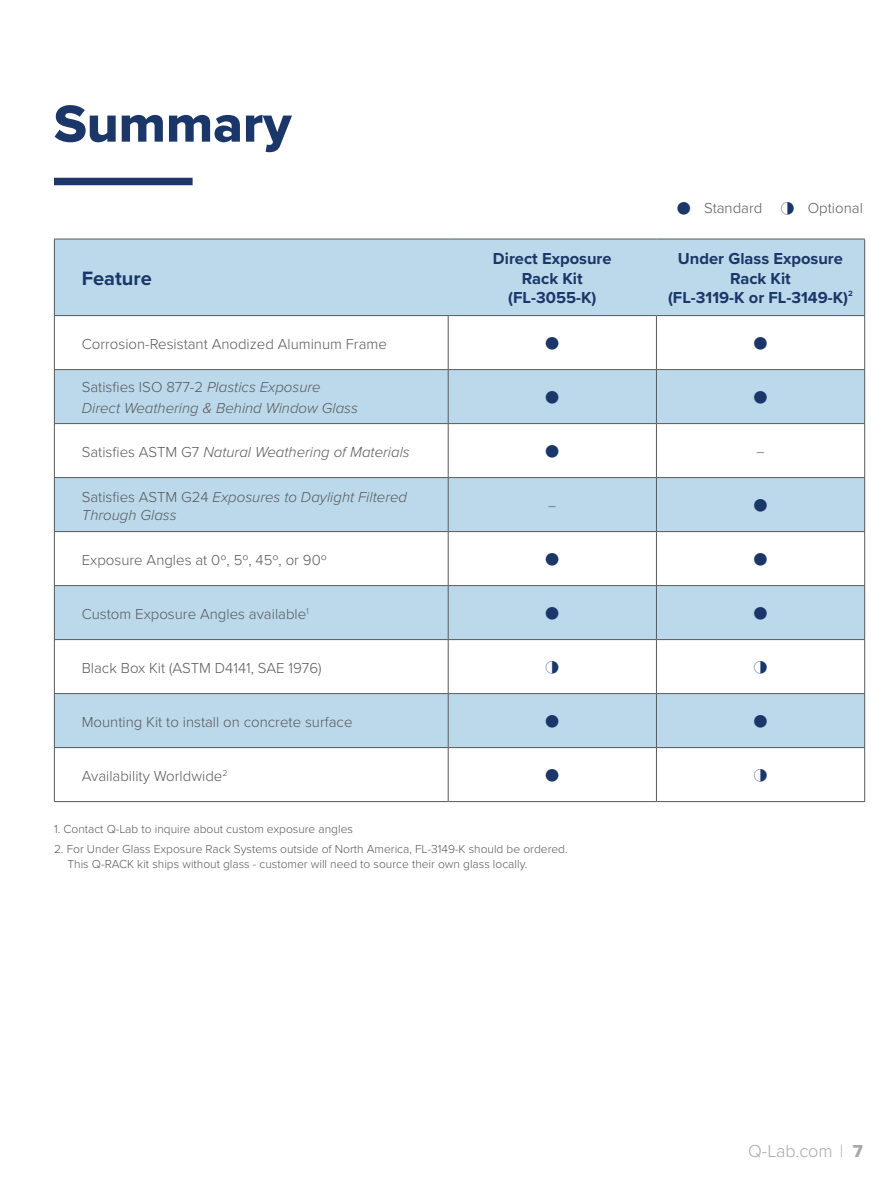
<style>
.page{position:relative;width:891px;height:1188px;background:#fff}
.page>*{position:absolute;margin:0;border:0;box-sizing:border-box;transform-origin:0 0}
.t1{font:54px "Proxima Nova Extrabld";color:#1b3668}
.t2{font:700 20.1px "Proxima Nova";color:#1b3668}
.t3{font:300 18px "Proxima Nova";color:#a7a9ac}
.t4{font:700 16.5px/19.5px "Proxima Nova";color:#1b3668;text-align:center}
.t5{font:300 15px "Proxima Nova";color:#58595b}
.t6{font:italic 300 15px/20.2px "Proxima Nova";color:#58595b}
.t7{font:13.5px "Harvey Balls";color:#1b3668}
.t8{font:300 13.5px "Proxima Nova";color:#58595b}
.t9{font:300 12px/14.4px "Proxima Nova";color:#58595b}
.t10{font:700 7.8px "Proxima Nova";color:#1b3668}
.s1{font-family:"Harvey Balls";font-weight:400;font-size:13.5px;color:#1b3668}
.s2{font-style:normal}
.s3{font-family:"Proxima Nova Extrabld";font-weight:400}
</style>
<div class="page">
<div style="left:54px;top:178px;width:139px;height:7px;background:#1b3668"></div>
<svg style="left:55px;top:240px;width:809px;height:507px;fill:#bbd9ea"></svg>
<hr style="left:54px;top:239px;width:394px;height:1px;background:#58595b">
<hr style="left:54px;top:239px;width:1px;height:76px;background:#58595b">
<hr style="left:448px;top:239px;width:208px;height:1px;background:#58595b">
<hr style="left:656px;top:239px;width:209px;height:1px;background:#58595b">
<hr style="left:54px;top:315px;width:394px;height:1px;background:#58595b">
<hr style="left:54px;top:316px;width:1px;height:53px;background:#58595b">
<hr style="left:448px;top:315px;width:208px;height:1px;background:#58595b">
<hr style="left:448px;top:316px;width:1px;height:53px;background:#58595b">
<hr style="left:656px;top:315px;width:209px;height:1px;background:#58595b">
<hr style="left:656px;top:316px;width:1px;height:53px;background:#58595b">
<hr style="left:864px;top:316px;width:1px;height:53px;background:#58595b">
<hr style="left:54px;top:369px;width:394px;height:1px;background:#58595b">
<hr style="left:54px;top:370px;width:1px;height:53px;background:#58595b">
<hr style="left:448px;top:369px;width:208px;height:1px;background:#58595b">
<hr style="left:448px;top:370px;width:1px;height:53px;background:#58595b">
<hr style="left:656px;top:369px;width:209px;height:1px;background:#58595b">
<hr style="left:656px;top:370px;width:1px;height:53px;background:#58595b">
<hr style="left:864px;top:370px;width:1px;height:53px;background:#58595b">
<hr style="left:54px;top:423px;width:394px;height:1px;background:#58595b">
<hr style="left:54px;top:424px;width:1px;height:53px;background:#58595b">
<hr style="left:448px;top:423px;width:208px;height:1px;background:#58595b">
<hr style="left:448px;top:424px;width:1px;height:53px;background:#58595b">
<hr style="left:656px;top:423px;width:209px;height:1px;background:#58595b">
<hr style="left:656px;top:424px;width:1px;height:53px;background:#58595b">
<hr style="left:864px;top:424px;width:1px;height:53px;background:#58595b">
<hr style="left:54px;top:477px;width:394px;height:1px;background:#58595b">
<hr style="left:54px;top:478px;width:1px;height:53px;background:#58595b">
<hr style="left:448px;top:477px;width:208px;height:1px;background:#58595b">
<hr style="left:448px;top:478px;width:1px;height:53px;background:#58595b">
<hr style="left:656px;top:477px;width:209px;height:1px;background:#58595b">
<hr style="left:656px;top:478px;width:1px;height:53px;background:#58595b">
<hr style="left:864px;top:478px;width:1px;height:53px;background:#58595b">
<hr style="left:54px;top:531px;width:394px;height:1px;background:#58595b">
<hr style="left:54px;top:532px;width:1px;height:53px;background:#58595b">
<hr style="left:448px;top:531px;width:208px;height:1px;background:#58595b">
<hr style="left:448px;top:532px;width:1px;height:53px;background:#58595b">
<hr style="left:656px;top:531px;width:209px;height:1px;background:#58595b">
<hr style="left:656px;top:532px;width:1px;height:53px;background:#58595b">
<hr style="left:864px;top:532px;width:1px;height:53px;background:#58595b">
<hr style="left:54px;top:585px;width:394px;height:1px;background:#58595b">
<hr style="left:54px;top:586px;width:1px;height:53px;background:#58595b">
<hr style="left:448px;top:585px;width:208px;height:1px;background:#58595b">
<hr style="left:448px;top:586px;width:1px;height:53px;background:#58595b">
<hr style="left:656px;top:585px;width:209px;height:1px;background:#58595b">
<hr style="left:656px;top:586px;width:1px;height:53px;background:#58595b">
<hr style="left:864px;top:586px;width:1px;height:53px;background:#58595b">
<hr style="left:54px;top:639px;width:394px;height:1px;background:#58595b">
<hr style="left:54px;top:640px;width:1px;height:53px;background:#58595b">
<hr style="left:448px;top:639px;width:208px;height:1px;background:#58595b">
<hr style="left:448px;top:640px;width:1px;height:53px;background:#58595b">
<hr style="left:656px;top:639px;width:209px;height:1px;background:#58595b">
<hr style="left:656px;top:640px;width:1px;height:53px;background:#58595b">
<hr style="left:864px;top:640px;width:1px;height:53px;background:#58595b">
<hr style="left:54px;top:693px;width:394px;height:1px;background:#58595b">
<hr style="left:54px;top:694px;width:1px;height:53px;background:#58595b">
<hr style="left:448px;top:693px;width:208px;height:1px;background:#58595b">
<hr style="left:448px;top:694px;width:1px;height:53px;background:#58595b">
<hr style="left:656px;top:693px;width:209px;height:1px;background:#58595b">
<hr style="left:656px;top:694px;width:1px;height:53px;background:#58595b">
<hr style="left:864px;top:694px;width:1px;height:53px;background:#58595b">
<hr style="left:54px;top:747px;width:394px;height:1px;background:#58595b">
<hr style="left:54px;top:748px;width:1px;height:53px;background:#58595b">
<hr style="left:448px;top:747px;width:208px;height:1px;background:#58595b">
<hr style="left:448px;top:748px;width:1px;height:53px;background:#58595b">
<hr style="left:656px;top:747px;width:209px;height:1px;background:#58595b">
<hr style="left:656px;top:748px;width:1px;height:53px;background:#58595b">
<hr style="left:864px;top:748px;width:1px;height:53px;background:#58595b">
<hr style="left:54px;top:801px;width:394px;height:1px;background:#58595b">
<hr style="left:448px;top:801px;width:208px;height:1px;background:#58595b">
<hr style="left:656px;top:801px;width:209px;height:1px;background:#58595b">
<hr style="left:864px;top:239px;width:1px;height:76px;background:#58595b">
<h1 class="t1" style="left:54px;top:83px;width:239px">Summary</h1>
<h2 class="t2" style="left:82px;top:264px;width:72px">Feature</h2>
<p class="t5" style="left:677px;top:197px;width:187px"><span class="s1">4</span> Standard <span class="s1">2</span> Optional</p>
<p class="t4" style="left:493px;top:249px;width:120px">Direct Exposure<br>Rack Kit (FL-3055-K)</p>
<p class="t4" style="left:668px;top:249px;width:182px">Under Glass Exposure<br>Rack Kit<br>(FL-3119-K or FL-3149-K)</p>
<p class="t10" style="left:848px;top:287px;width:6px">2</p>
<p class="t5" style="left:82px;top:332px;width:307px">Corrosion-Resistant Anodized Aluminum Frame</p>
<p class="t7" style="left:546px;top:337px;width:15px">4</p>
<p class="t7" style="left:754px;top:337px;width:15px">4</p>
<p class="t6" style="left:82px;top:376px;width:278px"><span class="s2">Satisfies ISO 877-2</span> Plastics Exposure<br>Direct Weathering &amp; Behind Window Glass</p>
<p class="t7" style="left:546px;top:391px;width:15px">4</p>
<p class="t7" style="left:754px;top:391px;width:15px">4</p>
<p class="t6" style="left:82px;top:441px;width:330px"><span class="s2">Satisfies ASTM G7</span> Natural Weathering of Materials</p>
<p class="t7" style="left:546px;top:445px;width:15px">4</p>
<p class="t8" style="left:757px;top:441px;width:10px">–</p>
<p class="t6" style="left:82px;top:487px;width:327px;line-height:18px"><span class="s2">Satisfies ASTM G24</span> Exposures to Daylight Filtered<br>Through Glass</p>
<p class="t8" style="left:548px;top:495px;width:10px">–</p>
<p class="t7" style="left:754px;top:499px;width:15px">4</p>
<p class="t5" style="left:82px;top:548px;width:247px">Exposure Angles at 0º, 5º, 45º, or 90º</p>
<p class="t7" style="left:546px;top:553px;width:15px">4</p>
<p class="t7" style="left:754px;top:553px;width:15px">4</p>
<p class="t5" style="left:82px;top:602px;width:229px">Custom Exposure Angles available<sup>1</sup></p>
<p class="t7" style="left:546px;top:607px;width:15px">4</p>
<p class="t7" style="left:754px;top:607px;width:15px">4</p>
<p class="t5" style="left:82px;top:656px;width:241px">Black Box Kit (ASTM D4141, SAE 1976)</p>
<p class="t7" style="left:546px;top:661px;width:15px">2</p>
<p class="t7" style="left:754px;top:661px;width:15px">2</p>
<p class="t5" style="left:82px;top:710px;width:272px">Mounting Kit to install on concrete surface</p>
<p class="t7" style="left:546px;top:715px;width:15px">4</p>
<p class="t7" style="left:754px;top:715px;width:15px">4</p>
<p class="t5" style="left:82px;top:764px;width:147px">Availability Worldwide<sup>2</sup></p>
<p class="t7" style="left:546px;top:769px;width:15px">4</p>
<p class="t7" style="left:754px;top:769px;width:15px">2</p>
<p class="t9" style="left:54px;top:821px;width:301px">1. Contact Q-Lab to inquire about custom exposure angles</p>
<p class="t9" style="left:68px;top:841px;width:502px;text-indent:-14px">2. For Under Glass Exposure Rack Systems outside of North America, FL-3149-K should be ordered.<br>This Q-RACK kit ships without glass - customer will need to source their own glass locally.</p>
<p class="t3" style="left:748px;top:1137px;width:116px">Q-Lab.com | <span class="s3">7</span></p>
</div>
